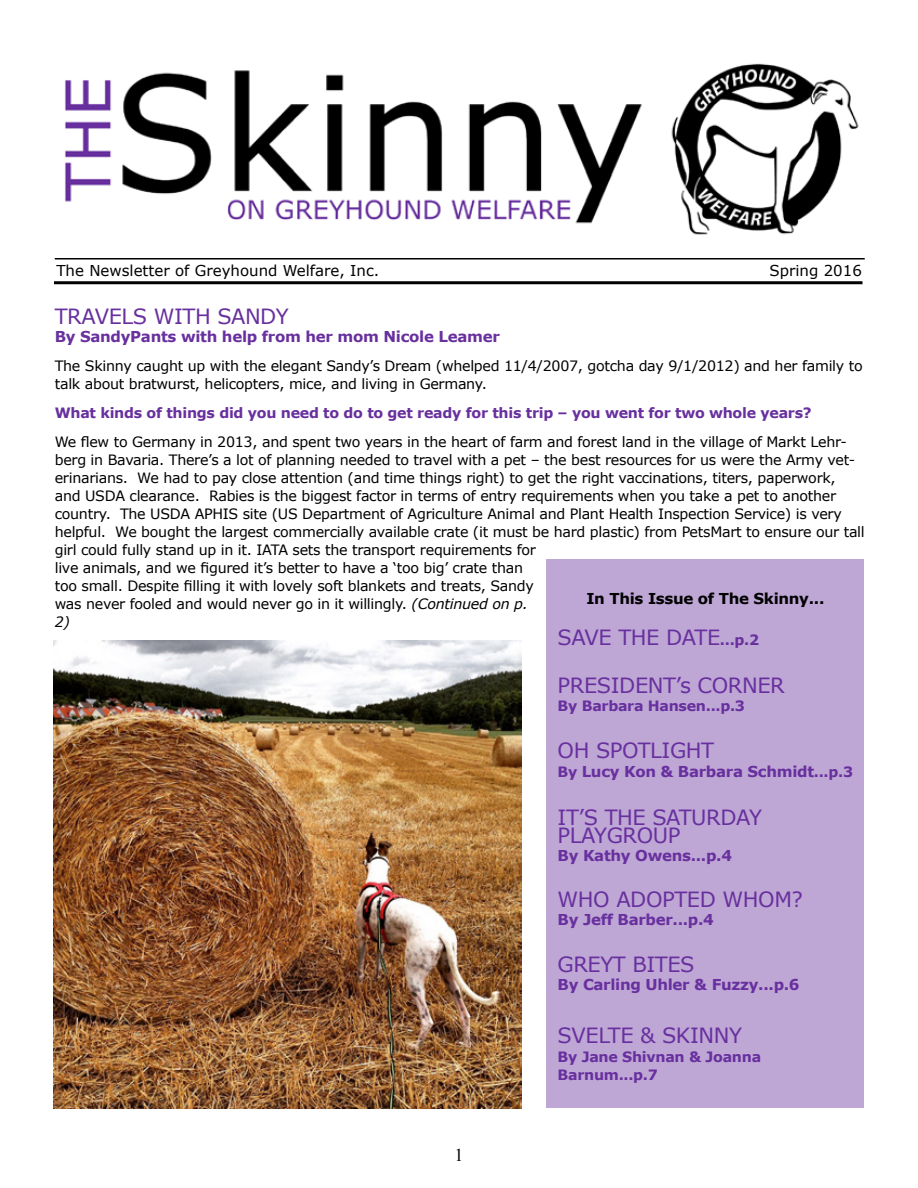
<style>
.page{position:relative;width:918px;height:1188px;background:#fff}
.page>*{position:absolute;margin:0;border:0;box-sizing:border-box;transform-origin:0 0}
.t1{font:21px/18px "Verdana";letter-spacing:-.02em;color:#68309e}
.t2{font:18px "Times New Roman";color:#000}
.t3{font:700 15px "Verdana";letter-spacing:-.02em;color:#68309e}
.t4{font:15px "Verdana";color:#000}
.t5{font:700 15px "Verdana";letter-spacing:-.02em;color:#000}
.t6{font:14.25px/18px "Verdana";letter-spacing:-.02em;color:#000}
.t7{font:700 14.25px/18px "Verdana";letter-spacing:-.02em;color:#68309e}
.s1{font-style:italic}
.s2{font-weight:700;font-size:14.25px}
.s3{font-size:14.25px}
</style>
<div class="page">
<hr style="left:55px;top:258px;width:810px;height:1px;background:#000">
<hr style="left:54px;top:281px;width:808px;height:3px;background:#000">
<img style="left:65px;top:63px;width:794px;height:172px">
<div style="left:547px;top:559px;width:317px;height:549px;background:#bea6d5"></div>
<img style="left:54px;top:640px;width:467px;height:468px">
<p class="t4" style="left:56px;top:260px;width:324px">The Newsletter of Greyhound Welfare, Inc.</p>
<p class="t4" style="left:770px;top:260px;width:94px">Spring 2016</p>
<h1 class="t1" style="left:55px;top:307px;width:236px">TRAVELS WITH SANDY</h1>
<p class="t3" style="left:55px;top:326px;width:447px">By SandyPants with help from her mom Nicole Leamer</p>
<p class="t6" style="left:55px;top:357px;width:810px">The Skinny caught up with the elegant Sandy’s Dream (whelped 11/4/2007, gotcha day 9/1/2012) and her family to talk about bratwurst, helicopters, mice, and living in Germany.</p>
<p class="t7" style="left:55px;top:403px;width:758px">What kinds of things did you need to do to get ready for this trip – you went for two whole years?</p>
<p class="t6" style="left:55px;top:432px;width:812px">We flew to Germany in 2013, and spent two years in the heart of farm and forest land in the village of Markt Lehr&shy;berg in Bavaria. There’s a lot of planning needed to travel with a pet – the best resources for us were the Army vet&shy;erinarians. We had to pay close attention (and time things right) to get the right vaccinations, titers, paperwork, and USDA clearance. Rabies is the biggest factor in terms of entry requirements when you take a pet to another country. The USDA APHIS site (US Department of Agriculture Animal and Plant Health Inspection Service) is very helpful. We bought the largest commercially available crate (it must be hard plastic) from PetsMart to ensure our tall girl could fully stand up in it. IATA sets the transport requirements for<br>live animals, and we figured it’s better to have a ‘too big’ crate than<br>too small. Despite filling it with lovely soft blankets and treats, Sandy<br>was never fooled and would never go in it willingly. <span class="s1">(Continued on p.<br>2)</span></p>
<p class="t5" style="left:586px;top:588px;width:240px">In This Issue of The Skinny...</p>
<h1 class="t1" style="left:558px;top:628px;width:203px">SAVE THE DATE<span class="s2">...p.2</span></h1>
<h1 class="t1" style="left:558px;top:676px;width:229px">PRESIDENT’s CORNER</h1>
<p class="t7" style="left:558px;top:696px;width:189px">By Barbara Hansen...p.3</p>
<h1 class="t1" style="left:558px;top:741px;width:158px">OH SPOTLIGHT</h1>
<p class="t3" style="left:558px;top:761px;width:297px"><span class="s3">By</span> Lucy Kon &amp; Barbara Schmidt<span class="s3">...p.3</span></p>
<h1 class="t1" style="left:558px;top:808px;width:206px">IT’S THE SATURDAY<br>PLAYGROUP</h1>
<p class="t3" style="left:558px;top:845px;width:176px">By Kathy Owens...p.4</p>
<h1 class="t1" style="left:558px;top:891px;width:247px">WHO ADOPTED WHOM?</h1>
<p class="t3" style="left:558px;top:909px;width:158px">By Jeff Barber...p.4</p>
<h1 class="t1" style="left:558px;top:955px;width:138px">GREYT BITES</h1>
<p class="t3" style="left:558px;top:974px;width:244px">By Carling Uhler &amp; Fuzzy...p.6</p>
<h1 class="t1" style="left:558px;top:1026px;width:186px">SVELTE &amp; SKINNY</h1>
<p class="t7" style="left:558px;top:1048px;width:205px">By Jane Shivnan &amp; Joanna<br>Barnum...p.7</p>
<p class="t2" style="left:454px;top:1143px;width:10px">1</p>
</div>
